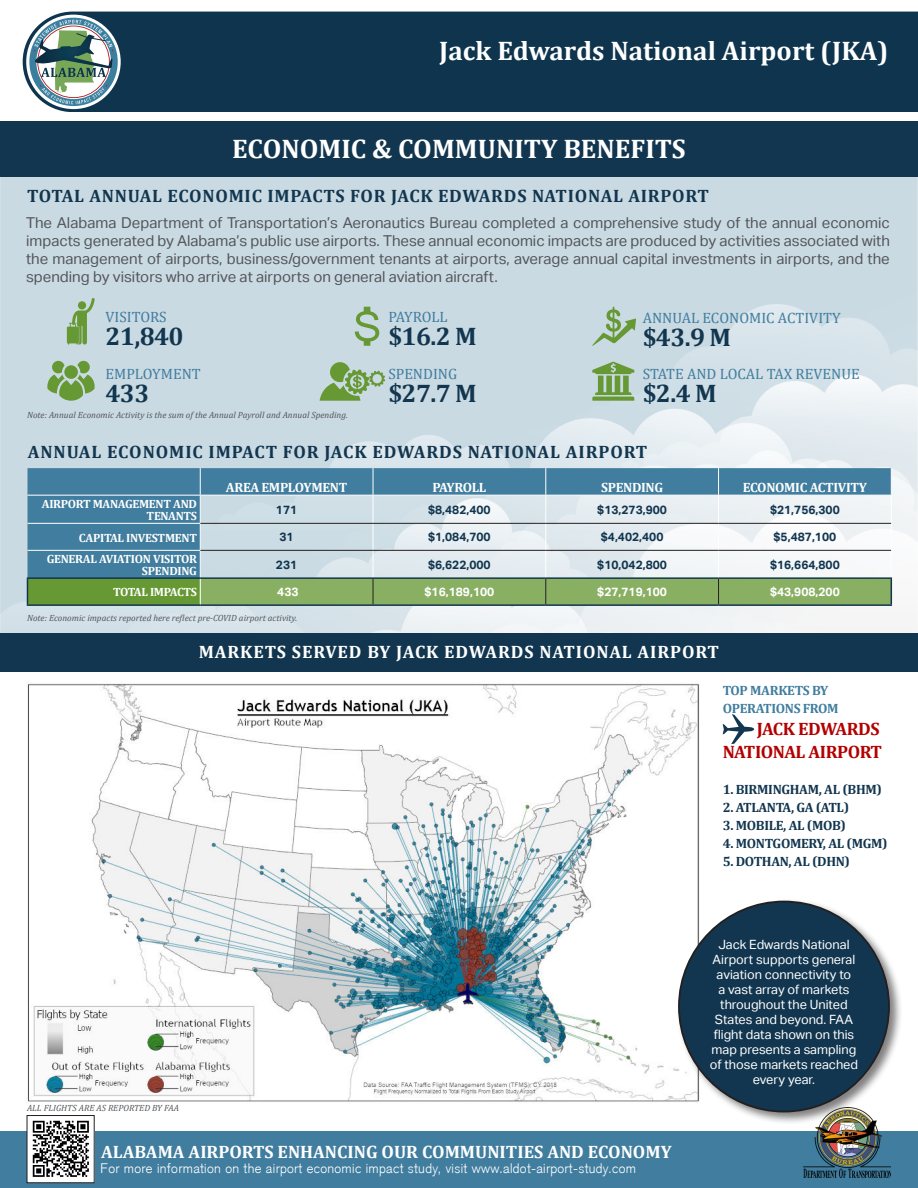
<style>
.page{position:relative;width:918px;height:1188px;background:#fff}
.page>*{position:absolute;margin:0;border:0;box-sizing:border-box;transform-origin:0 0}
.t1{font:700 27px "Cambria";color:#fff}
.t2{font:700 25.5px "Cambria";letter-spacing:-.025em;color:#12364f}
.t3{font:700 18px "Cambria";letter-spacing:.04em;color:#12364f}
.t4{font:700 18px "Cambria";color:#fff}
.t5{font:700 18px "Cambria";letter-spacing:.05em;color:#fff}
.t6{font:700 18px/22.5px "Cambria";letter-spacing:-.025em;color:#b30000;text-align:right}
.t7{font:15px/18px "Aktiv Grotesk";color:#53565a;text-align:justify}
.t8{font:15px "Cambria";color:#407d9e}
.t9{font:700 13.5px "Cambria";letter-spacing:-.025em;color:#12364f}
.t10{font:300 13.5px "Akzidenz Grotesk";letter-spacing:.025em;color:#fff}
.t11{font:700 13.5px "Cambria";letter-spacing:-.025em;color:#fff}
.t12{font:700 13.5px/18px "Cambria";letter-spacing:-.025em;color:#407d9e}
.t13{font:12.75px/15px "Aktiv Grotesk";color:#fff;text-align:center}
.t14{font:700 12px "Aktiv Grotesk";color:#12364f}
.t15{font:700 12px/12px "Cambria";letter-spacing:-.025em;color:#fff;text-align:right}
.t16{font:700 12px "Aktiv Grotesk";color:#fff}
.t17{font:italic 9px "Cambria";color:#53565a}
</style>
<div class="page">
<div style="left:0;top:1132px;width:918px;height:56px;background:#407d9e"></div>
<img style="left:15px;top:671px;width:696px;height:431px">
<img style="left:0;top:177px;width:918px;height:494px">
<div style="left:23px;top:12px;width:895px;height:100px;background:#0e354d"></div>
<svg style="left:26px;top:15px;width:95px;height:94px"></svg>
<svg style="left:29px;top:18px;width:89px;height:88px"></svg>
<div style="left:676px;top:898px;width:227px;height:227px;background:#231f20;opacity:.57"></div>
<div style="left:679px;top:902px;width:210px;height:210px;background:#12364f;border-radius:50%"></div>
<svg style="left:723px;top:714px;width:31px;height:30px"></svg>
<div style="left:1px;top:633px;width:917px;height:38px;background:#12364f"></div>
<div style="left:0;top:122px;width:918px;height:55px;background:#12364f"></div>
<svg style="left:27px;top:468px;width:865px;height:136px;background:#99b8b6"></svg>
<hr style="left:27px;top:604px;width:173px;height:2px;background:#12364f">
<hr style="left:200px;top:604px;width:173px;height:2px;background:#12364f">
<hr style="left:373px;top:604px;width:173px;height:2px;background:#12364f">
<hr style="left:546px;top:604px;width:173px;height:2px;background:#12364f">
<hr style="left:719px;top:604px;width:173px;height:2px;background:#12364f">
<svg style="left:592px;top:307px;width:44px;height:39px;background:#aec7b1"></svg>
<svg style="left:592px;top:362px;width:42px;height:39px;background:#8fb37b"></svg>
<svg style="left:47px;top:361px;width:48px;height:40px;background:#90b47d"></svg>
<svg style="left:355px;top:307px;width:24px;height:39px"></svg>
<svg style="left:320px;top:362px;width:65px;height:39px;background:#9cbc93"></svg>
<svg style="left:67px;top:298px;width:28px;height:47px"></svg>
<div style="left:78px;top:301px;width:8px;height:9px;background:#693;border-radius:50%"></div>
<img style="left:804px;top:1108px;width:87px;height:70px">
<img style="left:29px;top:1120px;width:63px;height:61px">
<div style="left:27px;top:1115px;width:67px;height:68px;border:1px solid #231f20"></div>
<h1 class="t1" style="left:439px;top:31px;width:451px">Jack Edwards National Airport (JKA)</h1>
<h1 class="t1" style="left:232px;top:130px;width:455px">ECONOMIC &amp; COMMUNITY BENEFITS</h1>
<p class="t3" style="left:27px;top:183px;width:683px">TOTAL ANNUAL ECONOMIC IMPACTS FOR JACK EDWARDS NATIONAL AIRPORT</p>
<p class="t7" style="left:26px;top:214px;width:865px">The Alabama Department of Transportation’s Aeronautics Bureau completed a comprehensive study of the annual economic impacts generated by Alabama’s public use airports. These annual economic impacts are produced by activities associated with the management of airports, business/government tenants at airports, average annual capital investments in airports, and the spending by visitors who arrive at airports on general aviation aircraft.</p>
<p class="t8" style="left:106px;top:308px;width:63px">VISITORS</p>
<h2 class="t2" style="left:106px;top:318px;width:80px">21,840</h2>
<p class="t8" style="left:106px;top:365px;width:97px">EMPLOYMENT</p>
<h2 class="t2" style="left:106px;top:375px;width:46px">433</h2>
<p class="t17" style="left:27px;top:409px;width:322px">Note: Annual Economic Activity is the sum of the Annual Payroll and Annual Spending.</p>
<p class="t8" style="left:388px;top:308px;width:61px">PAYROLL</p>
<h2 class="t2" style="left:388px;top:318px;width:90px">$16.2 M</h2>
<p class="t8" style="left:388px;top:365px;width:70px">SPENDING</p>
<h2 class="t2" style="left:388px;top:375px;width:90px">$27.7 M</h2>
<p class="t8" style="left:643px;top:309px;width:199px">ANNUAL ECONOMIC ACTIVITY</p>
<h2 class="t2" style="left:643px;top:319px;width:90px">$43.9 M</h2>
<p class="t8" style="left:643px;top:365px;width:219px">STATE AND LOCAL TAX REVENUE</p>
<h2 class="t2" style="left:643px;top:375px;width:75px">$2.4 M</h2>
<p class="t3" style="left:28px;top:439px;width:621px">ANNUAL ECONOMIC IMPACT FOR JACK EDWARDS NATIONAL AIRPORT</p>
<p class="t11" style="left:226px;top:478px;width:123px">AREA EMPLOYMENT</p>
<p class="t11" style="left:432px;top:478px;width:55px">PAYROLL</p>
<p class="t11" style="left:601px;top:478px;width:63px">SPENDING</p>
<p class="t11" style="left:743px;top:478px;width:126px">ECONOMIC ACTIVITY</p>
<p class="t15" style="left:42px;top:498px;width:157px">AIRPORT MANAGEMENT AND<br>TENANTS</p>
<p class="t14" style="left:276px;top:503px;width:23px">171</p>
<p class="t14" style="left:428px;top:503px;width:64px">$8,482,400</p>
<p class="t14" style="left:597px;top:503px;width:71px">$13,273,900</p>
<p class="t14" style="left:770px;top:503px;width:71px">$21,756,300</p>
<p class="t15" style="left:79px;top:531px;width:120px">CAPITAL INVESTMENT</p>
<p class="t14" style="left:280px;top:530px;width:16px">31</p>
<p class="t14" style="left:428px;top:530px;width:64px">$1,084,700</p>
<p class="t14" style="left:601px;top:530px;width:64px">$4,402,400</p>
<p class="t14" style="left:774px;top:530px;width:64px">$5,487,100</p>
<p class="t15" style="left:47px;top:552px;width:152px">GENERAL AVIATION VISITOR<br>SPENDING</p>
<p class="t14" style="left:276px;top:557px;width:23px">231</p>
<p class="t14" style="left:428px;top:557px;width:64px">$6,622,000</p>
<p class="t14" style="left:597px;top:557px;width:71px">$10,042,800</p>
<p class="t14" style="left:770px;top:557px;width:71px">$16,664,800</p>
<p class="t15" style="left:113px;top:586px;width:85px">TOTAL IMPACTS</p>
<p class="t16" style="left:277px;top:585px;width:23px">433</p>
<p class="t16" style="left:424px;top:585px;width:71px">$16,189,100</p>
<p class="t16" style="left:597px;top:585px;width:71px">$27,719,100</p>
<p class="t16" style="left:770px;top:585px;width:71px">$43,908,200</p>
<p class="t17" style="left:27px;top:612px;width:272px">Note: Economic impacts reported here reflect pre-COVID airport activity.</p>
<p class="t5" style="left:199px;top:639px;width:522px">MARKETS SERVED BY JACK EDWARDS NATIONAL AIRPORT</p>
<p class="t12" style="left:723px;top:680px;width:118px">TOP MARKETS BY<br>OPERATIONS FROM</p>
<p class="t6" style="left:723px;top:717px;width:161px">JACK EDWARDS<br>NATIONAL AIRPORT</p>
<p class="t9" style="left:723px;top:779px;width:161px">1. BIRMINGHAM, AL (BHM)</p>
<p class="t9" style="left:723px;top:797px;width:128px">2. ATLANTA, GA (ATL)</p>
<p class="t9" style="left:723px;top:815px;width:125px">3. MOBILE, AL (MOB)</p>
<p class="t9" style="left:723px;top:833px;width:166px">4. MONTGOMERY, AL (MGM)</p>
<p class="t9" style="left:723px;top:851px;width:129px">5. DOTHAN, AL (DHN)</p>
<p class="t17" style="left:27px;top:1101px;width:153px">ALL FLIGHTS ARE AS REPORTED BY FAA</p>
<p class="t4" style="left:101px;top:1139px;width:572px">ALABAMA AIRPORTS ENHANCING OUR COMMUNITIES AND ECONOMY</p>
<p class="t10" style="left:100px;top:1161px;width:537px">For more information on the airport economic impact study, visit www.aldot-airport-study.com</p>
<p class="t13" style="left:710px;top:937px;width:150px">Jack Edwards National<br>Airport supports general aviation connectivity to<br>a vast array of markets throughout the United<br>States and beyond. FAA flight data shown on this map presents a sampling of those markets reached every year.</p>
</div>
